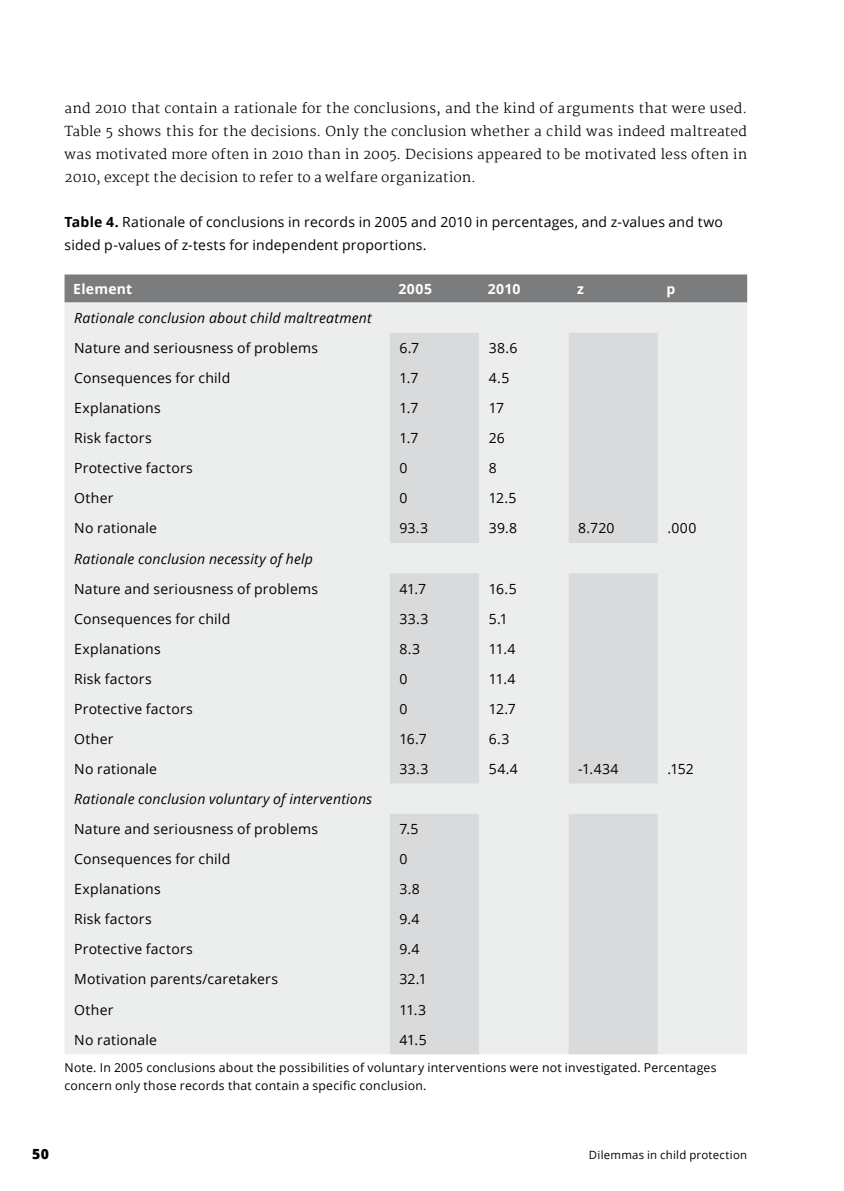
<style>
.page{position:relative;width:844px;height:1191px;background:#fff}
.page>*{position:absolute;margin:0;border:0;box-sizing:border-box;transform-origin:0 0}
.t1{font:14px/22.8px "Open Sans";letter-spacing:.015em;color:#000}
.t2{font:italic 14px "Open Sans";letter-spacing:.015em;color:#000}
.t3{font:700 14px "Open Sans";letter-spacing:.02em;color:#fff}
.t4{font:800 14px "Open Sans";color:#000}
.t5{font:300 13.65px/22.8px "Martel";letter-spacing:.005em;color:#000;text-align:justify}
.t6{font:12.25px/17.5px "Open Sans";letter-spacing:.02em;color:#000}
.t7{font:11.38px "Open Sans";letter-spacing:.02em;color:#000}
.s1{font-weight:700}
</style>
<div class="page">
<div style="left:64px;top:274px;width:683px;height:28px;background:#7b7c7e"></div>
<div style="left:64px;top:302px;width:683px;height:752px;background:#eceded"></div>
<svg style="left:389px;top:333px;width:268px;height:721px;background:#e0e1e2"></svg>
<p class="t5" style="left:64px;top:97px;width:684px">and 2010 that contain a rationale for the conclusions, and the kind of arguments that were used.<br>Table 5 shows this for the decisions. Only the conclusion whether a child was indeed maltreated was motivated more often in 2010 than in 2005. Decisions appeared to be motivated less often in 2010, except the decision to refer to a welfare organization.</p>
<p class="t1" style="left:64px;top:210px;width:659px"><span class="s1">Table 4.</span> Rationale of conclusions in records in 2005 and 2010 in percentages, and z-values and two sided p-values of z-tests for independent proportions.</p>
<p class="t3" style="left:73px;top:279px;width:61px">Element</p>
<p class="t3" style="left:398px;top:279px;width:35px">2005</p>
<p class="t3" style="left:487px;top:279px;width:34px">2010</p>
<p class="t3" style="left:577px;top:279px;width:8px">z</p>
<p class="t3" style="left:666px;top:279px;width:10px">p</p>
<p class="t2" style="left:74px;top:308px;width:299px">Rationale conclusion about child maltreatment</p>
<p class="t1" style="left:74px;top:336px;width:245px">Nature and seriousness of problems</p>
<p class="t1" style="left:399px;top:336px;width:21px">6.7</p>
<p class="t1" style="left:488px;top:336px;width:30px">38.6</p>
<p class="t1" style="left:74px;top:366px;width:157px">Consequences for child</p>
<p class="t1" style="left:399px;top:366px;width:21px">1.7</p>
<p class="t1" style="left:488px;top:366px;width:22px">4.5</p>
<p class="t1" style="left:74px;top:396px;width:88px">Explanations</p>
<p class="t1" style="left:399px;top:396px;width:21px">1.7</p>
<p class="t1" style="left:488px;top:396px;width:17px">17</p>
<p class="t1" style="left:74px;top:426px;width:79px">Risk factors</p>
<p class="t1" style="left:399px;top:426px;width:21px">1.7</p>
<p class="t1" style="left:488px;top:426px;width:18px">26</p>
<p class="t1" style="left:74px;top:456px;width:120px">Protective factors</p>
<p class="t1" style="left:399px;top:456px;width:10px">0</p>
<p class="t1" style="left:488px;top:456px;width:10px">8</p>
<p class="t1" style="left:74px;top:486px;width:41px">Other</p>
<p class="t1" style="left:399px;top:486px;width:10px">0</p>
<p class="t1" style="left:488px;top:486px;width:29px">12.5</p>
<p class="t1" style="left:74px;top:516px;width:84px">No rationale</p>
<p class="t1" style="left:399px;top:516px;width:30px">93.3</p>
<p class="t1" style="left:488px;top:516px;width:30px">39.8</p>
<p class="t1" style="left:578px;top:516px;width:38px">8.720</p>
<p class="t1" style="left:667px;top:516px;width:31px">.000</p>
<p class="t2" style="left:74px;top:549px;width:240px">Rationale conclusion necessity of help</p>
<p class="t1" style="left:74px;top:577px;width:245px">Nature and seriousness of problems</p>
<p class="t1" style="left:399px;top:577px;width:28px">41.7</p>
<p class="t1" style="left:488px;top:577px;width:30px">16.5</p>
<p class="t1" style="left:74px;top:607px;width:157px">Consequences for child</p>
<p class="t1" style="left:399px;top:607px;width:30px">33.3</p>
<p class="t1" style="left:488px;top:607px;width:21px">5.1</p>
<p class="t1" style="left:74px;top:637px;width:88px">Explanations</p>
<p class="t1" style="left:399px;top:637px;width:22px">8.3</p>
<p class="t1" style="left:488px;top:637px;width:28px">11.4</p>
<p class="t1" style="left:74px;top:667px;width:79px">Risk factors</p>
<p class="t1" style="left:399px;top:667px;width:10px">0</p>
<p class="t1" style="left:488px;top:667px;width:28px">11.4</p>
<p class="t1" style="left:74px;top:697px;width:120px">Protective factors</p>
<p class="t1" style="left:399px;top:697px;width:10px">0</p>
<p class="t1" style="left:488px;top:697px;width:29px">12.7</p>
<p class="t1" style="left:74px;top:727px;width:41px">Other</p>
<p class="t1" style="left:399px;top:727px;width:29px">16.7</p>
<p class="t1" style="left:488px;top:727px;width:22px">6.3</p>
<p class="t1" style="left:74px;top:757px;width:84px">No rationale</p>
<p class="t1" style="left:399px;top:757px;width:30px">33.3</p>
<p class="t1" style="left:488px;top:757px;width:31px">54.4</p>
<p class="t1" style="left:578px;top:757px;width:42px">-1.434</p>
<p class="t1" style="left:667px;top:757px;width:28px">.152</p>
<p class="t2" style="left:74px;top:789px;width:299px">Rationale conclusion voluntary of interventions</p>
<p class="t1" style="left:74px;top:817px;width:245px">Nature and seriousness of problems</p>
<p class="t1" style="left:399px;top:817px;width:21px">7.5</p>
<p class="t1" style="left:74px;top:847px;width:157px">Consequences for child</p>
<p class="t1" style="left:399px;top:847px;width:10px">0</p>
<p class="t1" style="left:74px;top:877px;width:88px">Explanations</p>
<p class="t1" style="left:399px;top:877px;width:22px">3.8</p>
<p class="t1" style="left:74px;top:907px;width:79px">Risk factors</p>
<p class="t1" style="left:399px;top:907px;width:22px">9.4</p>
<p class="t1" style="left:74px;top:937px;width:120px">Protective factors</p>
<p class="t1" style="left:399px;top:937px;width:22px">9.4</p>
<p class="t1" style="left:74px;top:967px;width:205px">Motivation parents/caretakers</p>
<p class="t1" style="left:399px;top:967px;width:29px">32.1</p>
<p class="t1" style="left:74px;top:997px;width:41px">Other</p>
<p class="t1" style="left:399px;top:997px;width:28px">11.3</p>
<p class="t1" style="left:74px;top:1027px;width:84px">No rationale</p>
<p class="t1" style="left:399px;top:1027px;width:29px">41.5</p>
<p class="t6" style="left:64px;top:1058px;width:653px">Note. In 2005 conclusions about the possibilities of voluntary interventions were not investigated. Percentages concern only those records that contain a specific conclusion.</p>
<p class="t4" style="left:32px;top:1143px;width:18px">50</p>
<p class="t7" style="left:589px;top:1146px;width:160px">Dilemmas in child protection</p>
</div>
